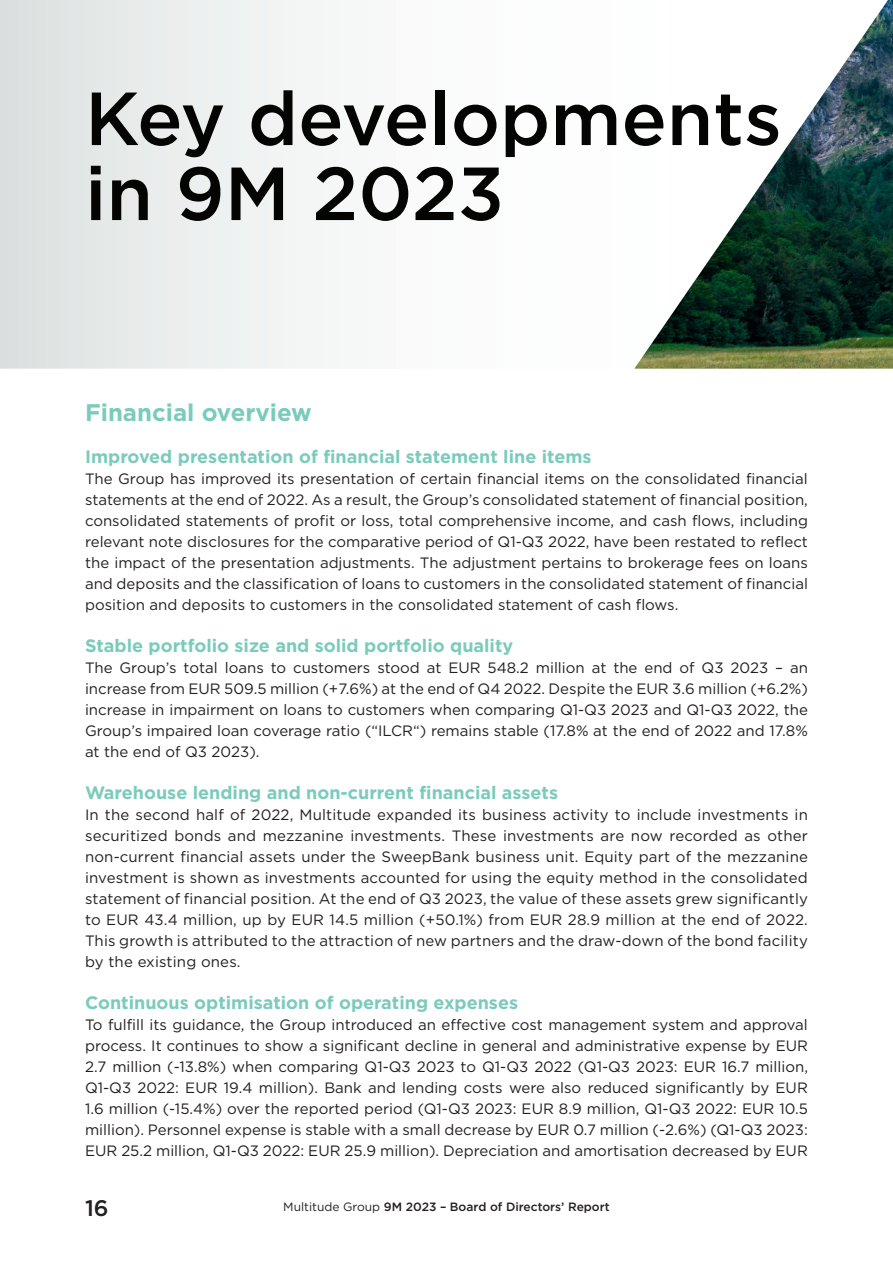
<style>
.page{position:relative;width:893px;height:1263px;background:#fff}
.page>*{position:absolute;margin:0;border:0;box-sizing:border-box;transform-origin:0 0}
.t1{font:500 75px/75px "Gotham";color:#040503}
.t2{font:700 24px "Gotham";color:#7bcbbc}
.t3{font:500 22.5px "Gotham";color:#231f20}
.t4{font:700 18px "Gotham";color:#7bcbbc}
.t5{font:15px/21px "Gotham";color:#231f20;text-align:justify}
.t6{font:500 12px "Gotham";color:#231f20}
.s1{font-weight:400}
</style>
<div class="page">
<svg style="left:0;top:0;width:323px;height:369px"></svg>
<img style="left:634px;top:0;width:259px;height:369px">
<h1 class="t1" style="left:85px;top:80px;width:698px">Key developments in 9M 2023</h1>
<h2 class="t2" style="left:85px;top:397px;width:228px">Financial overview</h2>
<p class="t4" style="left:85px;top:445px;width:508px">Improved presentation of financial statement line items</p>
<p class="t5" style="left:85px;top:468px;width:724px">The Group has improved its presentation of certain financial items on the consolidated financial statements at the end of 2022. As a result, the Group’s consolidated statement of financial position, consolidated statements of profit or loss, total comprehensive income, and cash flows, including relevant note disclosures for the comparative period of Q1-Q3 2022, have been restated to reflect the impact of the presentation adjustments. The adjustment pertains to brokerage fees on loans and deposits and the classification of loans to customers in the consolidated statement of financial position and deposits to customers in the consolidated statement of cash flows.</p>
<p class="t4" style="left:85px;top:634px;width:430px">Stable portfolio size and solid portfolio quality</p>
<p class="t5" style="left:85px;top:657px;width:724px">The Group’s total loans to customers stood at EUR 548.2 million at the end of Q3 2023 – an increase from EUR 509.5 million (+7.6%) at the end of Q4 2022. Despite the EUR 3.6 million (+6.2%) increase in impairment on loans to customers when comparing Q1-Q3 2023 and Q1-Q3 2022, the Group’s impaired loan coverage ratio (“ILCR“) remains stable (17.8% at the end of 2022 and 17.8% at the end of Q3 2023).</p>
<p class="t4" style="left:85px;top:781px;width:474px">Warehouse lending and non-current financial assets</p>
<p class="t5" style="left:85px;top:804px;width:724px">In the second half of 2022, Multitude expanded its business activity to include investments in securitized bonds and mezzanine investments. These investments are now recorded as other non-current financial assets under the SweepBank business unit. Equity part of the mezzanine investment is shown as investments accounted for using the equity method in the consolidated statement of financial position. At the end of Q3 2023, the value of these assets grew significantly to EUR 43.4 million, up by EUR 14.5 million (+50.1%) from EUR 28.9 million at the end of 2022.<br>This growth is attributed to the attraction of new partners and the draw-down of the bond facility by the existing ones.</p>
<p class="t4" style="left:85px;top:991px;width:435px">Continuous optimisation of operating expenses</p>
<p class="t5" style="left:85px;top:1014px;width:724px">To fulfill its guidance, the Group introduced an effective cost management system and approval process. It continues to show a significant decline in general and administrative expense by EUR 2.7 million (-13.8%) when comparing Q1-Q3 2023 to Q1-Q3 2022 (Q1-Q3 2023: EUR 16.7 million, Q1-Q3 2022: EUR 19.4 million). Bank and lending costs were also reduced significantly by EUR 1.6 million (-15.4%) over the reported period (Q1-Q3 2023: EUR 8.9 million, Q1-Q3 2022: EUR 10.5 million). Personnel expense is stable with a small decrease by EUR 0.7 million (-2.6%) (Q1-Q3 2023:<br>EUR 25.2 million, Q1-Q3 2022: EUR 25.9 million). Depreciation and amortisation decreased by EUR</p>
<h3 class="t3" style="left:85px;top:1193px;width:25px">16</h3>
<p class="t6" style="left:283px;top:1199px;width:328px"><span class="s1">Multitude Group</span> 9M 2023 – Board of Directors’ Report</p>
</div>
